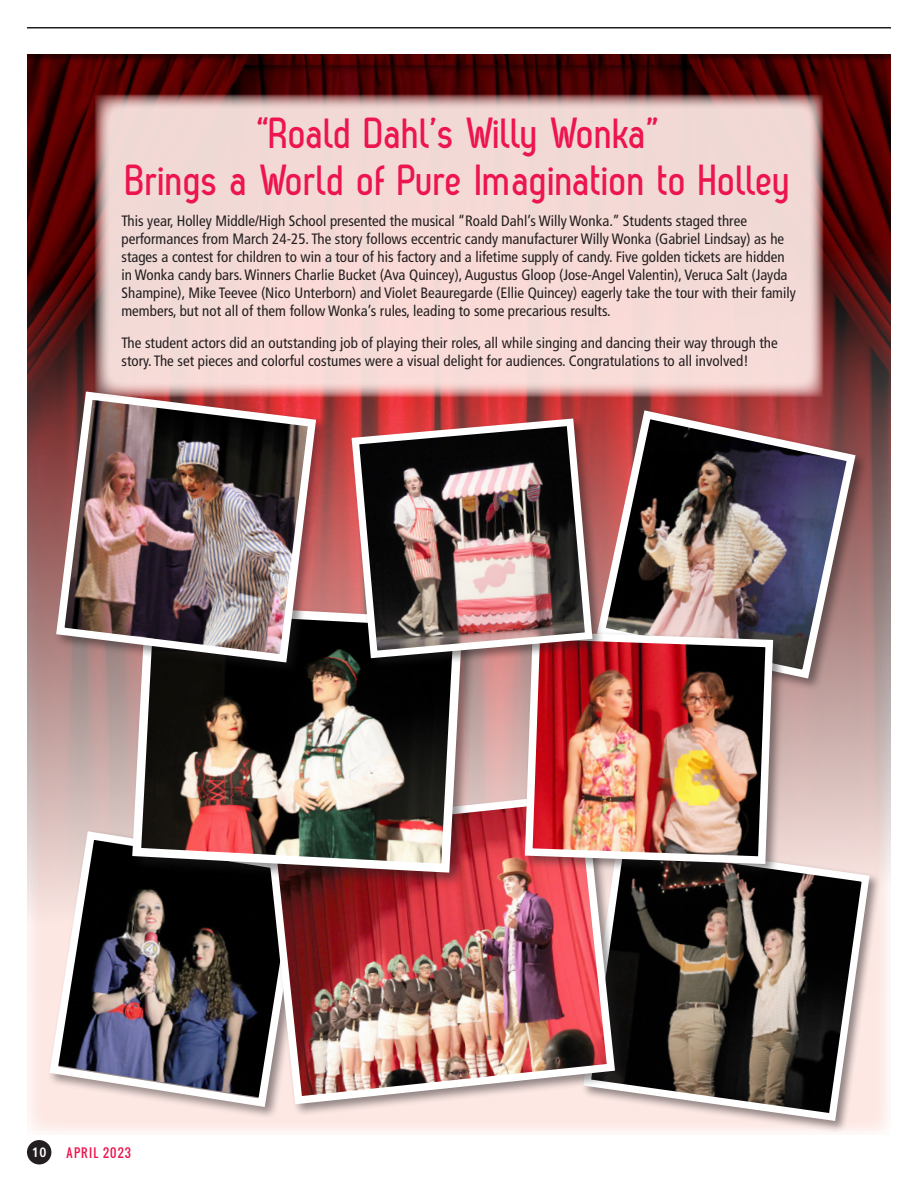
<style>
.page{position:relative;width:918px;height:1188px;background:#fff}
.page>*{position:absolute;margin:0;border:0;box-sizing:border-box;transform-origin:0 0}
.NEW_HEAD{font:700 43.5px/46.5px "Zag";color:#ed154e;text-align:center}
.body{font:condensed 15px/18px "Frutiger";color:#231f20}
.t1{font:700 condensed 13.5px "Frutiger";color:#fff}
.t2{font:12px "Oswald";letter-spacing:.1em;color:#ed154e}
</style>
<div class="page">
<div style="left:27px;top:1140px;width:24px;height:24px;background:#231f20;border-radius:50%"></div>
<hr style="left:27px;top:27px;width:864px;height:1px;background:#231f20">
<img style="left:27px;top:54px;width:864px;height:939px">
<div style="left:47px;top:829px;width:269px;height:291px;background:#fde8e4"></div>
<img style="left:45px;top:827px;width:219px;height:284px">
<div style="left:581px;top:838px;width:301px;height:295px;background:#231f20;opacity:.5"></div>
<svg style="left:579px;top:836px;width:295px;height:289px;background:#6c635d"></svg>
<div style="left:264px;top:790px;width:364px;height:327px;background:#231f20;opacity:.5"></div>
<img style="left:262px;top:789px;width:357px;height:319px">
<div style="left:595px;top:408px;width:273px;height:284px;background:#231f20;opacity:.5"></div>
<img style="left:593px;top:406px;width:267px;height:277px">
<div style="left:129px;top:600px;width:349px;height:288px;background:#231f20;opacity:.5"></div>
<img style="left:128px;top:598px;width:339px;height:279px">
<div style="left:54px;top:389px;width:275px;height:286px;background:#231f20;opacity:.5"></div>
<img style="left:52px;top:387px;width:268px;height:280px">
<div style="left:523px;top:629px;width:264px;height:248px;background:#231f20;opacity:.5"></div>
<img style="left:521px;top:628px;width:256px;height:240px">
<svg style="left:94px;top:94px;width:730px;height:303px;background:#edd0cc"></svg>
<div style="left:350px;top:416px;width:255px;height:254px;background:#231f20;opacity:.5"></div>
<img style="left:348px;top:415px;width:248px;height:247px">
<p class="NEW_HEAD" style="left:126px;top:110px;width:667px">“Roald Dahl’s Willy Wonka”<br>Brings a World of Pure Imagination to Holley</p>
<p class="body" style="left:122px;top:212px;width:676px">This year, Holley Middle/High School presented the musical “Roald Dahl’s Willy Wonka.” Students staged three performances from March 24-25. The story follows eccentric candy manufacturer Willy Wonka (Gabriel Lindsay) as he stages a contest for children to win a tour of his factory and a lifetime supply of candy. Five golden tickets are hidden in Wonka candy bars. Winners Charlie Bucket (Ava Quincey), Augustus Gloop (Jose-Angel Valentin), Veruca Salt (Jayda Shampine), Mike Teevee (Nico Unterborn) and Violet Beauregarde (Ellie Quincey) eagerly take the tour with their family members, but not all of them follow Wonka’s rules, leading to some precarious results.</p>
<p class="body" style="left:122px;top:334px;width:658px">The student actors did an outstanding job of playing their roles, all while singing and dancing their way through the story. The set pieces and colorful costumes were a visual delight for audiences. Congratulations to all involved!</p>
<p class="t1" style="left:32px;top:1145px;width:16px">10</p>
<p class="t2" style="left:67px;top:1143px;width:66px">APRIL 2023</p>
</div>
